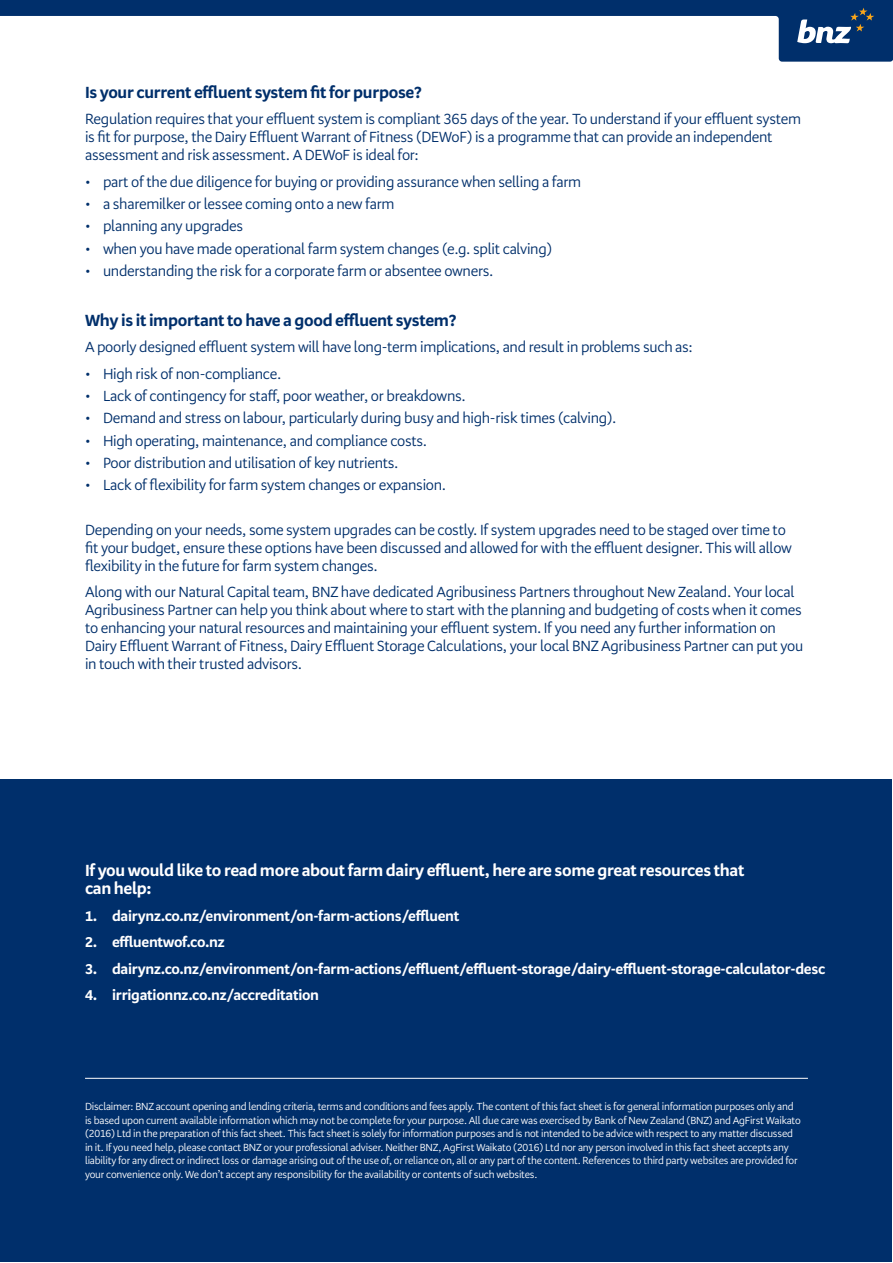
<style>
.page{position:relative;width:893px;height:1263px;background:#fff}
.page>*{position:absolute;margin:0;border:0;box-sizing:border-box;transform-origin:0 0}
.t1{font:700 16.5px/18px "Serrano Pro";letter-spacing:-.02em;color:#fff}
.t2{font:700 16.5px "Serrano Pro";letter-spacing:-.02em;color:#002f6b}
.t3{font:15px/18px "Serrano Pro";letter-spacing:-.02em;color:#002f6b}
.t4{font:700 14.55px "Serrano Pro";letter-spacing:-.02em;color:#fff}
.t5{font:10.5px/13.5px "Serrano Pro";letter-spacing:-.02em;color:#fff}
</style>
<div class="page">
<div style="left:1px;top:780px;width:891px;height:482px;background:#002f6b"></div>
<svg style="left:0;top:0;width:893px;height:62px"></svg>
<svg style="left:797px;top:8px;width:77px;height:35px"></svg>
<hr style="left:85px;top:1078px;width:723px;height:1px;background:#fff">
<p class="t2" style="left:85px;top:83px;width:338px">Is your current effluent system fit for purpose?</p>
<p class="t3" style="left:85px;top:111px;width:718px">Regulation requires that your effluent system is compliant 365 days of the year. To understand if your effluent system is fit for purpose, the Dairy Effluent Warrant of Fitness (DEWoF) is a programme that can provide an independent assessment and risk assessment. A DEWoF is ideal for:</p>
<p class="t3" style="left:85px;top:173px;width:498px">• part of the due diligence for buying or providing assurance when selling a farm</p>
<p class="t3" style="left:85px;top:195px;width:311px">• a sharemilker or lessee coming onto a new farm</p>
<p class="t3" style="left:85px;top:218px;width:160px">• planning any upgrades</p>
<p class="t3" style="left:85px;top:240px;width:469px">• when you have made operational farm system changes (e.g. split calving)</p>
<p class="t3" style="left:85px;top:262px;width:410px">• understanding the risk for a corporate farm or absentee owners.</p>
<p class="t2" style="left:85px;top:310px;width:373px">Why is it important to have a good effluent system?</p>
<p class="t3" style="left:85px;top:339px;width:609px">A poorly designed effluent system will have long-term implications, and result in problems such as:</p>
<p class="t3" style="left:85px;top:365px;width:198px">• High risk of non-compliance.</p>
<p class="t3" style="left:85px;top:387px;width:382px">• Lack of contingency for staff, poor weather, or breakdowns.</p>
<p class="t3" style="left:85px;top:410px;width:533px">• Demand and stress on labour, particularly during busy and high-risk times (calving).</p>
<p class="t3" style="left:85px;top:432px;width:344px">• High operating, maintenance, and compliance costs.</p>
<p class="t3" style="left:85px;top:454px;width:315px">• Poor distribution and utilisation of key nutrients.</p>
<p class="t3" style="left:85px;top:476px;width:363px">• Lack of flexibility for farm system changes or expansion.</p>
<p class="t3" style="left:85px;top:521px;width:708px">Depending on your needs, some system upgrades can be costly. If system upgrades need to be staged over time to fit your budget, ensure these options have been discussed and allowed for with the effluent designer. This will allow flexibility in the future for farm system changes.</p>
<p class="t3" style="left:85px;top:583px;width:720px">Along with our Natural Capital team, BNZ have dedicated Agribusiness Partners throughout New Zealand. Your local Agribusiness Partner can help you think about where to start with the planning and budgeting of costs when it comes to enhancing your natural resources and maintaining your effluent system. If you need any further information on Dairy Effluent Warrant of Fitness, Dairy Effluent Storage Calculations, your local BNZ Agribusiness Partner can put you in touch with their trusted advisors.</p>
<p class="t1" style="left:85px;top:862px;width:661px">If you would like to read more about farm dairy effluent, here are some great resources that can help:</p>
<p class="t4" style="left:85px;top:907px;width:376px">1. dairynz.co.nz/environment/on-farm-actions/effluent</p>
<p class="t4" style="left:85px;top:934px;width:141px">2. effluentwof.co.nz</p>
<p class="t4" style="left:85px;top:960px;width:742px">3. dairynz.co.nz/environment/on-farm-actions/effluent/effluent-storage/dairy-effluent-storage-calculator-desc</p>
<p class="t4" style="left:85px;top:987px;width:236px">4. irrigationnz.co.nz/accreditation</p>
<p class="t5" style="left:85px;top:1100px;width:717px">Disclaimer: BNZ account opening and lending criteria, terms and conditions and fees apply. The content of this fact sheet is for general information purposes only and is based upon current available information which may not be complete for your purpose. All due care was exercised by Bank of New Zealand (BNZ) and AgFirst Waikato (2016) Ltd in the preparation of this fact sheet. This fact sheet is solely for information purposes and is not intended to be advice with respect to any matter discussed in it. If you need help, please contact BNZ or your professional adviser. Neither BNZ, AgFirst Waikato (2016) Ltd nor any person involved in this fact sheet accepts any liability for any direct or indirect loss or damage arising out of the use of, or reliance on, all or any part of the content. References to third party websites are provided for your convenience only. We don’t accept any responsibility for the availability or contents of such websites.</p>
</div>
